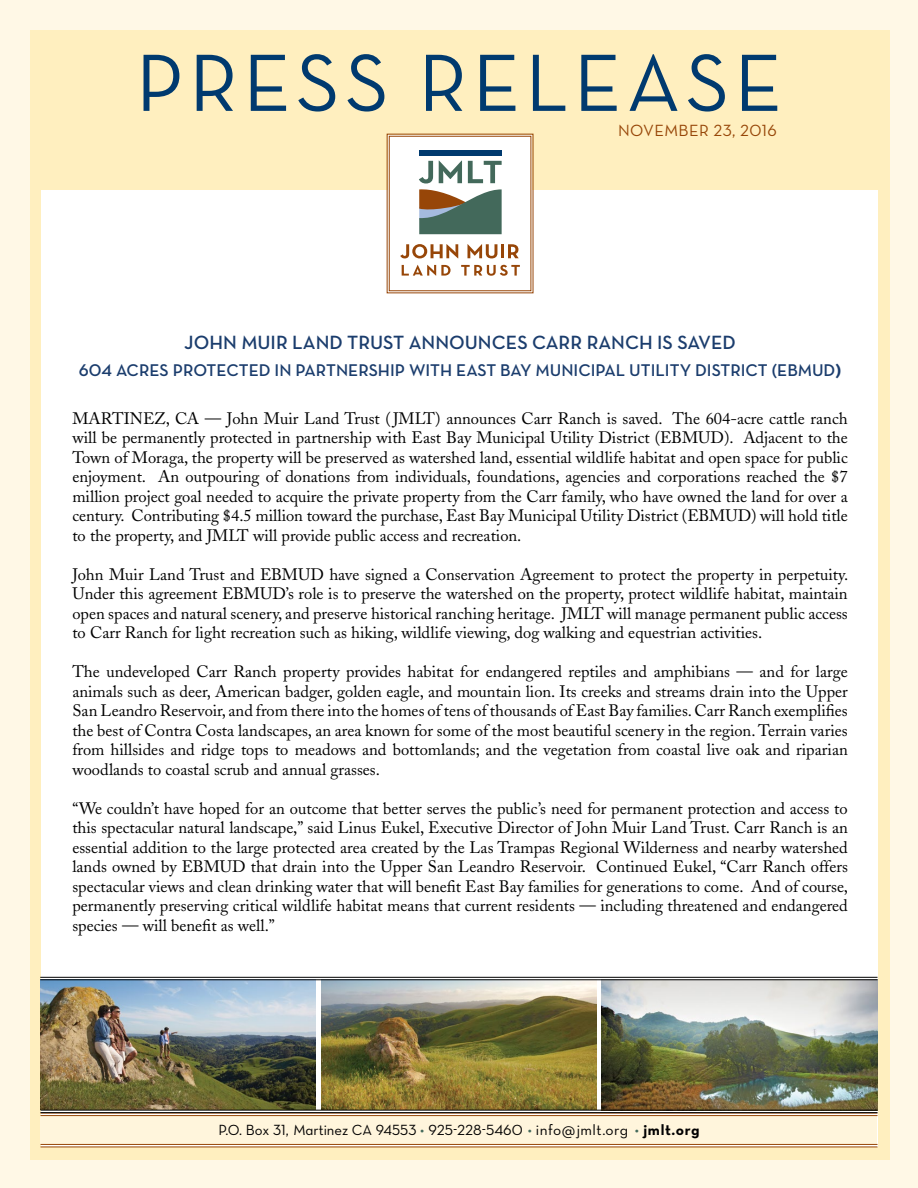
<style>
.page{position:relative;width:918px;height:1188px;background:#fff8e6}
.page>*{position:absolute;margin:0;border:0;box-sizing:border-box;transform-origin:0 0}
.t1{font:82.5px "Neutra Text PS Book Alt";letter-spacing:.06em;color:#003a6f}
.t2{font:19.5px "Neutra Text PS Demi Alt";color:#1b3d6d}
.t3{font:17.25px "Neutra Text PS Demi Alt";color:#1b3d6d}
.t4{font:16.5px/19.5px "Adobe Caslon";color:#000;text-align:justify}
.t5{font:16.5px "Neutra Text PS Book Alt";letter-spacing:.025em;color:#974608}
.t6{font:15px "Neutra Text PS Book Alt";color:#000}
.s1{font-family:"Neutra Text PS Bold Alt"}
.s2{color:#43695b}
</style>
<div class="page">
<div style="left:30px;top:30px;width:860px;height:1130px;background:#ffefbf"></div>
<div style="left:41px;top:190px;width:837px;height:957px;background:#fff"></div>
<img style="left:40px;top:981px;width:276px;height:129px">
<div style="left:40px;top:1115px;width:838px;height:29px;background:#fff5dc"></div>
<hr style="left:40px;top:1113px;width:838px;height:1px;background:#974608">
<hr style="left:40px;top:1115px;width:838px;height:1px;background:#974608">
<hr style="left:40px;top:1144px;width:838px;height:1px;background:#974608">
<hr style="left:40px;top:1147px;width:838px;height:1px;background:#974608">
<img style="left:321px;top:981px;width:275px;height:129px">
<svg style="left:387px;top:134px;width:146px;height:159px"></svg>
<img style="left:602px;top:981px;width:276px;height:129px">
<hr style="left:40px;top:980px;width:838px;height:1px;background:#000">
<hr style="left:40px;top:977px;width:838px;height:1px;background:#000">
<hr style="left:40px;top:1112px;width:838px;height:1px;background:#000">
<hr style="left:40px;top:1110px;width:838px;height:1px;background:#000">
<h1 class="t1" style="left:136px;top:33px;width:648px">PRESS RELEASE</h1>
<p class="t5" style="left:618px;top:120px;width:160px">NOVEMBER 23, 2016</p>
<p class="t2" style="left:184px;top:331px;width:553px">JOHN MUIR LAND TRUST ANNOUNCES CARR RANCH IS SAVED</p>
<p class="t3" style="left:79px;top:360px;width:764px">604 ACRES PROTECTED IN PARTNERSHIP WITH EAST BAY MUNICIPAL UTILITY DISTRICT (EBMUD<span class="s1">)</span></p>
<p class="t4" style="left:72px;top:408px;width:777px">MARTINEZ, CA — John Muir Land Trust ( JMLT) announces Carr Ranch is saved. The 604-acre cattle ranch will be permanently protected in partnership with East Bay Municipal Utility District (EBMUD). Adjacent to the Town of Moraga, the property will be preserved as watershed land, essential wildlife habitat and open space for public enjoyment. An outpouring of donations from individuals, foundations, agencies and corporations reached the $7 million project goal needed to acquire the private property from the Carr family, who have owned the land for over a century. Contributing $4.5 million toward the purchase, East Bay Municipal Utility District (EBMUD) will hold title to the property, and JMLT will provide public access and recreation.</p>
<p class="t4" style="left:72px;top:564px;width:777px">John Muir Land Trust and EBMUD have signed a Conservation Agreement to protect the property in perpetuity.<br>Under this agreement EBMUD’s role is to preserve the watershed on the property, protect wildlife habitat, maintain open spaces and natural scenery, and preserve historical ranching heritage. JMLT will manage permanent public access to Carr Ranch for light recreation such as hiking, wildlife viewing, dog walking and equestrian activities.</p>
<p class="t4" style="left:72px;top:662px;width:777px">The undeveloped Carr Ranch property provides habitat for endangered reptiles and amphibians — and for large animals such as deer, American badger, golden eagle, and mountain lion. Its creeks and streams drain into the Upper San Leandro Reservoir, and from there into the homes of tens of thousands of East Bay families. Carr Ranch exemplifies the best of Contra Costa landscapes, an area known for some of the most beautiful scenery in the region. Terrain varies from hillsides and ridge tops to meadows and bottomlands; and the vegetation from coastal live oak and riparian woodlands to coastal scrub and annual grasses.</p>
<p class="t4" style="left:72px;top:798px;width:777px">“We couldn’t have hoped for an outcome that better serves the public’s need for permanent protection and access to this spectacular natural landscape,” said Linus Eukel, Executive Director of John Muir Land Trust. Carr Ranch is an essential addition to the large protected area created by the Las Trampas Regional Wilderness and nearby watershed lands owned by EBMUD that drain into the Upper San Leandro Reservoir. Continued Eukel, “Carr Ranch offers spectacular views and clean drinking water that will benefit East Bay families for generations to come. And of course, permanently preserving critical wildlife habitat means that current residents — including threatened and endangered species — will benefit as well.”</p>
<p class="t6" style="left:218px;top:1121px;width:483px">P.O. Box 31, Martinez CA 94553 <span class="s2">•</span> 925-228-5460 <span class="s2">•</span> info@jmlt.org <span class="s2">•</span> <span class="s1">jmlt.org</span></p>
</div>
